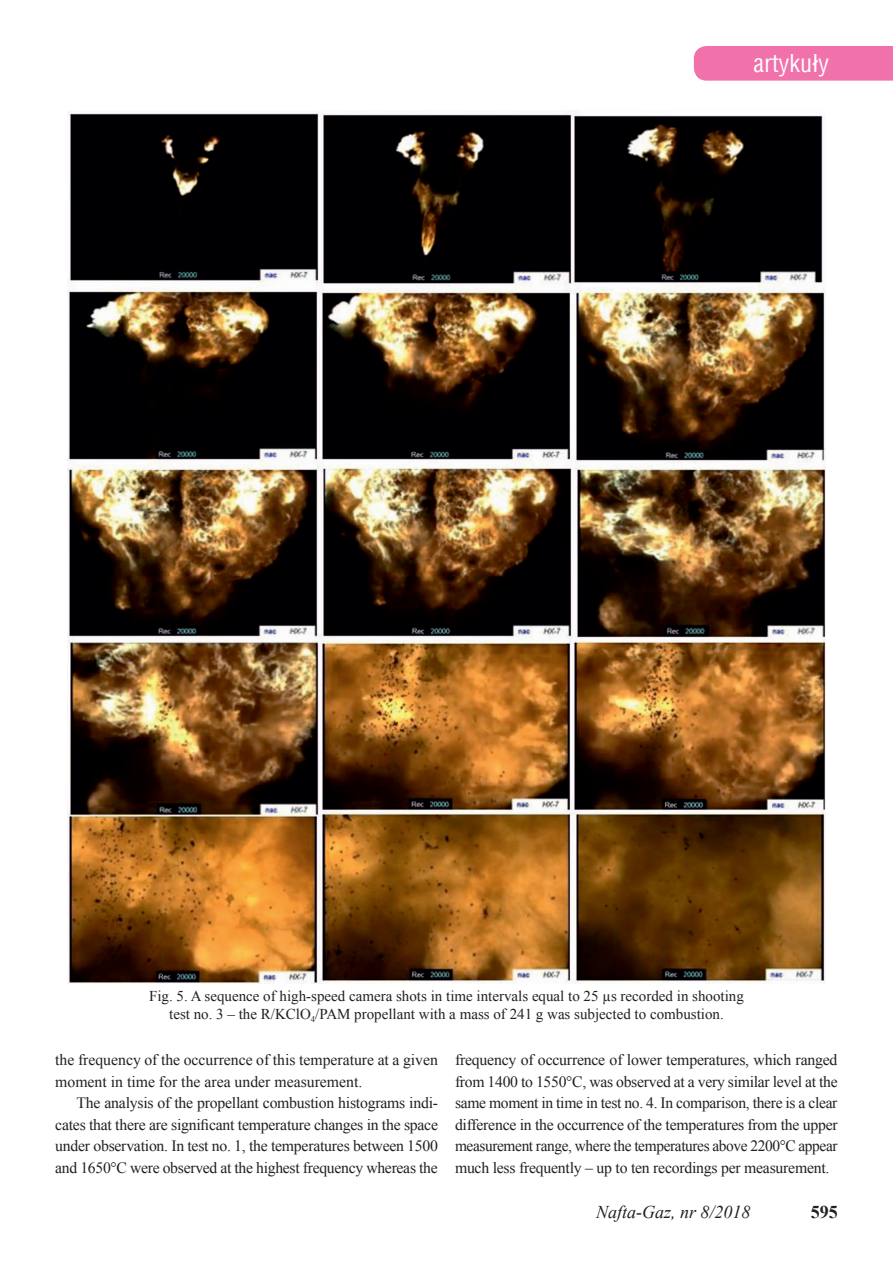
<style>
.page{position:relative;width:893px;height:1263px;background:#fff}
.page>*{position:absolute;margin:0;border:0;box-sizing:border-box;transform-origin:0 0}
.t1{font:24px "Switzerland Condensed";color:#fff}
.t2{font:italic 18px "Times New Roman";color:#231f20}
.t3{font:700 18px "Times New Roman";color:#231f20}
.t4{font:15.75px/21.5px "Times New Roman";letter-spacing:-.015em;color:#231f20;text-align:justify}
.t5{font:15px/18px "Times New Roman";color:#231f20;text-align:center}
</style>
<div class="page">
<div style="left:694px;top:46px;width:199px;height:35px;background:#f171ab"></div>
<img style="left:67px;top:111px;width:759px;height:873px">
<h1 class="t1" style="left:754px;top:48px;width:77px">artykuły</h1>
<p class="t5" style="left:149px;top:987px;width:596px">Fig. 5. A sequence of high-speed camera shots in time intervals equal to 25 µs recorded in shooting test no. 3 – the R/KClO<sub>4</sub>/PAM propellant with a mass of 241 g was subjected to combustion.</p>
<p class="t4" style="left:55px;top:1049px;width:384px">the frequency of the occurrence of this temperature at a given moment in time for the area under measurement.</p>
<p class="t4" style="left:55px;top:1092px;width:384px;text-indent:21px">The analysis of the propellant combustion histograms indi&shy;cates that there are significant temperature changes in the space under observation. In test no. 1, the temperatures between 1500 and 1650°C were observed at the highest frequency whereas the</p>
<p class="t4" style="left:455px;top:1049px;width:384px">frequency of occurrence of lower temperatures, which ranged from 1400 to 1550°C, was observed at a very similar level at the same moment in time in test no. 4. In comparison, there is a clear difference in the occurrence of the temperatures from the upper measurement range, where the temperatures above 2200°C appear much less frequently – up to ten recordings per measurement.</p>
<p class="t2" style="left:596px;top:1200px;width:156px">Nafta-Gaz, nr 8/2018</p>
<p class="t3" style="left:811px;top:1199px;width:28px">595</p>
</div>
